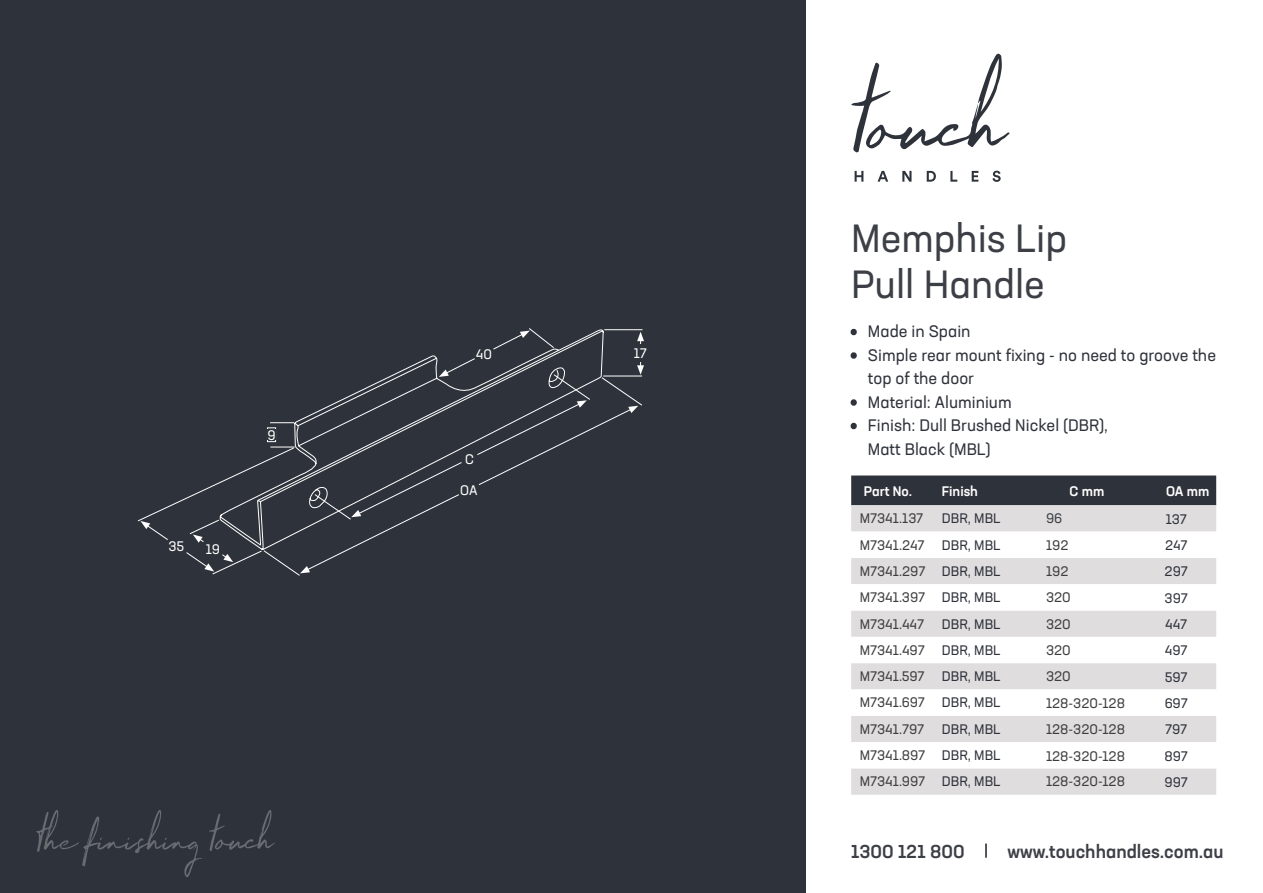
<style>
.page{position:relative;width:1263px;height:893px;background:#fff}
.page>*{position:absolute;margin:0;border:0;box-sizing:border-box;transform-origin:0 0}
.Product_Heading{font:39px "Neusa Next Std";color:#3c3f46}
.t1{font:500 18.45px "Neusa Next Std";color:#3c3f46}
.Dot_Point{font:16.5px/23.5px "Neusa Next Std";color:#2e323a}
.t2{font:13.65px "Neusa Next Std";color:#3e3e3f}
.t3{font:13.65px "Neusa Next Std";color:#2e323a}
.Table_Heading{font:500 13.65px "Neusa Next Std";color:#fff}
.t4{font:13.65px "Neusa Next Std";color:#fff}
.t5{font:13.65px "Neusa Next Std";color:#3c3f46}
.s1{font-size:16.65px}
</style>
<div class="page">
<div style="left:0;top:0;width:806px;height:893px;background:#2e323a"></div>
<svg style="left:854px;top:171px;width:9px;height:11px"></svg>
<svg style="left:877px;top:171px;width:11px;height:11px"></svg>
<svg style="left:902px;top:171px;width:9px;height:11px"></svg>
<svg style="left:927px;top:171px;width:9px;height:11px"></svg>
<svg style="left:950px;top:171px;width:7px;height:11px"></svg>
<svg style="left:972px;top:171px;width:6px;height:11px"></svg>
<svg style="left:992px;top:171px;width:9px;height:11px"></svg>
<svg style="left:851px;top:53px;width:159px;height:99px"></svg>
<svg style="left:36px;top:810px;width:239px;height:67px"></svg>
<svg style="left:985px;top:843px;width:2px;height:15px"></svg>
<div style="left:850px;top:329px;width:7px;height:6px;border:3px solid #2e323a;border-radius:50%"></div>
<div style="left:850px;top:352px;width:7px;height:7px;border:3px solid #2e323a;border-radius:50%"></div>
<div style="left:850px;top:399px;width:7px;height:7px;border:3px solid #2e323a;border-radius:50%"></div>
<div style="left:850px;top:423px;width:7px;height:6px;border:3px solid #2e323a;border-radius:50%"></div>
<div style="left:851px;top:475px;width:365px;height:30px;background:#2e323a"></div>
<svg style="left:851px;top:505px;width:365px;height:290px;background:#dfddde"></svg>
<svg style="left:851px;top:532px;width:365px;height:236px"></svg>
<hr style="left:604px;top:329px;width:38px;height:1px;background:#fff">
<svg style="left:601px;top:332px;width:43px;height:81px"></svg>
<div style="left:637px;top:344px;width:8px;height:17px;background:#2e323a"></div>
<div style="left:634px;top:347px;width:14px;height:11px;background:#2e323a"></div>
<svg style="left:137px;top:328px;width:454px;height:248px"></svg>
<div style="left:476px;top:349px;width:16px;height:10px;background:#2e323a"></div>
<p class="t4" style="left:168px;top:538px;width:17px">35</p>
<p class="t4" style="left:206px;top:540px;width:16px">19</p>
<p class="t4" style="left:267px;top:427px;width:10px">9</p>
<p class="t4" style="left:476px;top:346px;width:18px">40</p>
<p class="t4" style="left:465px;top:450px;width:10px">C</p>
<p class="t4" style="left:460px;top:482px;width:19px">OA</p>
<p class="t4" style="left:634px;top:345px;width:15px">17</p>
<p class="Product_Heading" style="left:851px;top:214px;width:218px">Memphis Lip</p>
<p class="Product_Heading" style="left:851px;top:260px;width:195px">Pull Handle</p>
<p class="Dot_Point" style="left:851px;top:319px;width:121px"><span class="s1">•</span> Made in Spain</p>
<p class="Dot_Point" style="left:868px;top:343px;width:350px;text-indent:-17px"><span class="s1">•</span> Simple rear mount fixing - no need to groove the top of the door</p>
<p class="Dot_Point" style="left:851px;top:390px;width:162px"><span class="s1">•</span> Material: Aluminium</p>
<p class="Dot_Point" style="left:868px;top:413px;width:242px;text-indent:-17px"><span class="s1">•</span> Finish: Dull Brushed Nickel (DBR),<br>Matt Black (MBL)</p>
<p class="Table_Heading" style="left:864px;top:482px;width:50px">Part No.</p>
<p class="Table_Heading" style="left:942px;top:482px;width:38px">Finish</p>
<p class="Table_Heading" style="left:1069px;top:482px;width:36px">C mm</p>
<p class="Table_Heading" style="left:1166px;top:482px;width:45px">OA mm</p>
<p class="t2" style="left:860px;top:510px;width:65px">M7341.137</p>
<p class="t3" style="left:942px;top:510px;width:60px">DBR, MBL</p>
<p class="t5" style="left:1046px;top:510px;width:18px">96</p>
<p class="t3" style="left:1166px;top:510px;width:23px">137</p>
<p class="t2" style="left:860px;top:536px;width:66px">M7341.247</p>
<p class="t3" style="left:942px;top:536px;width:60px">DBR, MBL</p>
<p class="t2" style="left:1046px;top:536px;width:24px">192</p>
<p class="t3" style="left:1165px;top:537px;width:24px">247</p>
<p class="t2" style="left:860px;top:563px;width:67px">M7341.297</p>
<p class="t3" style="left:942px;top:563px;width:60px">DBR, MBL</p>
<p class="t2" style="left:1046px;top:563px;width:24px">192</p>
<p class="t3" style="left:1164px;top:563px;width:25px">297</p>
<p class="t2" style="left:860px;top:589px;width:67px">M7341.397</p>
<p class="t3" style="left:942px;top:589px;width:60px">DBR, MBL</p>
<p class="t2" style="left:1046px;top:589px;width:26px">320</p>
<p class="t3" style="left:1164px;top:589px;width:25px">397</p>
<p class="t2" style="left:860px;top:615px;width:66px">M7341.447</p>
<p class="t3" style="left:942px;top:615px;width:60px">DBR, MBL</p>
<p class="t2" style="left:1046px;top:615px;width:26px">320</p>
<p class="t3" style="left:1165px;top:616px;width:24px">447</p>
<p class="t2" style="left:860px;top:641px;width:67px">M7341.497</p>
<p class="t3" style="left:942px;top:641px;width:60px">DBR, MBL</p>
<p class="t2" style="left:1046px;top:641px;width:26px">320</p>
<p class="t3" style="left:1165px;top:642px;width:24px">497</p>
<p class="t2" style="left:860px;top:668px;width:67px">M7341.597</p>
<p class="t3" style="left:942px;top:668px;width:60px">DBR, MBL</p>
<p class="t2" style="left:1046px;top:668px;width:26px">320</p>
<p class="t3" style="left:1165px;top:668px;width:24px">597</p>
<p class="t2" style="left:860px;top:694px;width:67px">M7341.697</p>
<p class="t3" style="left:942px;top:694px;width:60px">DBR, MBL</p>
<p class="t2" style="left:1046px;top:695px;width:80px">128-320-128</p>
<p class="t3" style="left:1165px;top:695px;width:25px">697</p>
<p class="t2" style="left:860px;top:720px;width:66px">M7341.797</p>
<p class="t3" style="left:942px;top:720px;width:60px">DBR, MBL</p>
<p class="t2" style="left:1046px;top:721px;width:80px">128-320-128</p>
<p class="t3" style="left:1165px;top:721px;width:24px">797</p>
<p class="t2" style="left:860px;top:747px;width:67px">M7341.897</p>
<p class="t3" style="left:942px;top:747px;width:60px">DBR, MBL</p>
<p class="t2" style="left:1046px;top:747px;width:80px">128-320-128</p>
<p class="t3" style="left:1164px;top:747px;width:25px">897</p>
<p class="t2" style="left:860px;top:773px;width:67px">M7341.997</p>
<p class="t3" style="left:942px;top:773px;width:60px">DBR, MBL</p>
<p class="t2" style="left:1046px;top:773px;width:80px">128-320-128</p>
<p class="t3" style="left:1164px;top:773px;width:25px">997</p>
<h2 class="t1" style="left:851px;top:839px;width:115px">1300 121 800</h2>
<h2 class="t1" style="left:1007px;top:839px;width:218px">www.touchhandles.com.au</h2>
</div>
